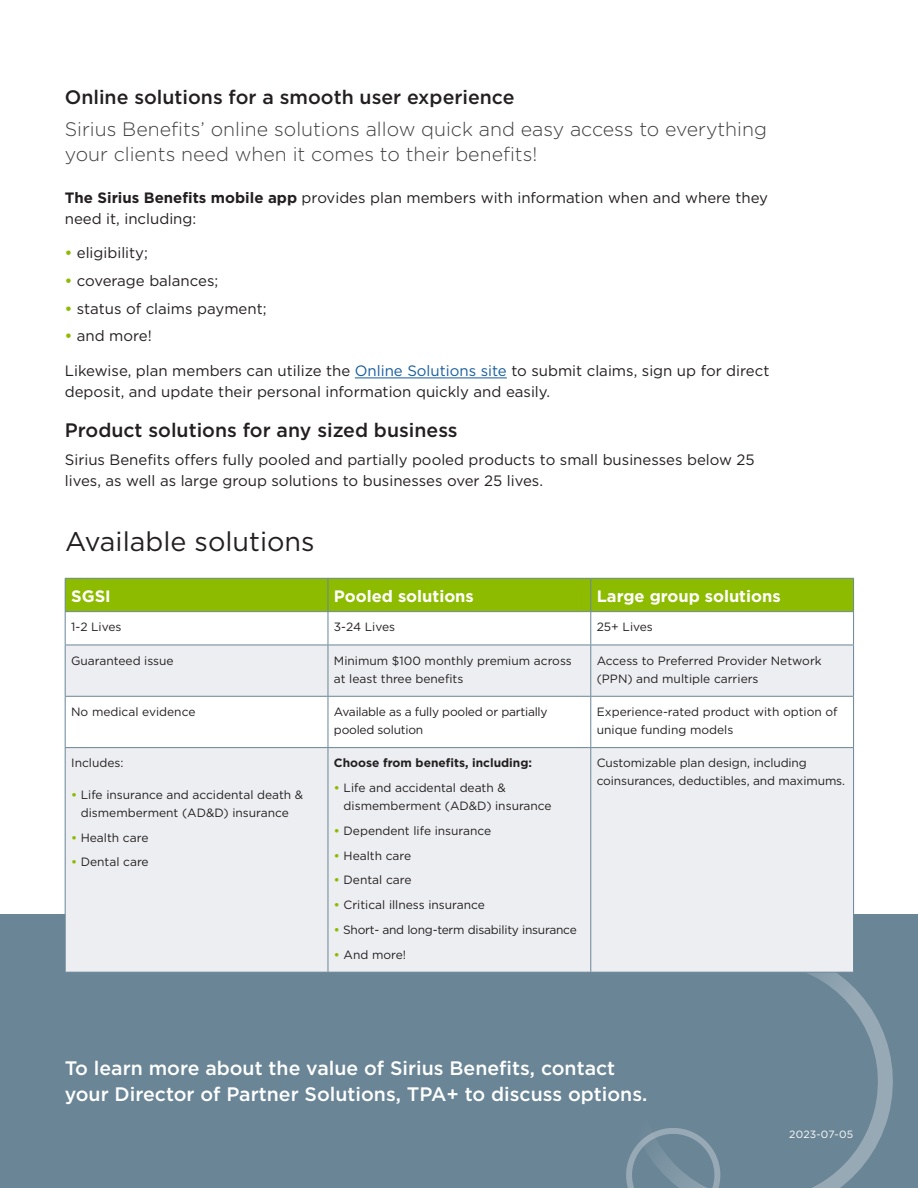
<style>
.page{position:relative;width:918px;height:1188px;background:#fff}
.page>*{position:absolute;margin:0;border:0;box-sizing:border-box;transform-origin:0 0}
.t1{font:27px "Gotham HTF";color:#231f20}
.Intro_Paragraph{font:300 19.5px/25.5px "Gotham HTF";color:#3e3e3f}
.Intro_Paragraph-2{font:500 19.5px/25.5px "Gotham HTF";color:#fff}
.t2{font:500 19.5px "Gotham HTF";color:#231f20}
.t3{font:700 16.5px "Gotham HTF";color:#fff}
.Paragraph{font:15px/21px "Gotham HTF";color:#231f20}
.Paragraph-2{font:12px/18px "Gotham HTF";color:#231f20}
.Paragraph-3{font:12px/18px "Gotham HTF";letter-spacing:-.02em;color:#231f20}
.Paragraph-4{font:700 12px "Gotham HTF";color:#231f20}
.t4{font:10.5px "Gotham HTF";letter-spacing:.02em;color:#fff}
.s1{font-weight:700}
.s2{font-weight:700;color:#8dbb00}
.s3{color:#175d9e}
</style>
<div class="page">
<div style="left:0;top:915px;width:918px;height:273px;background:#6a8596"></div>
<svg style="left:808px;top:973px;width:85px;height:215px"></svg>
<svg style="left:626px;top:1128px;width:95px;height:60px"></svg>
<hr style="left:355px;top:378px;width:152px;height:1px;background:#175d9e">
<div style="left:66px;top:579px;width:787px;height:32px;background:#8dbb00"></div>
<svg style="left:66px;top:612px;width:787px;height:33px"></svg>
<svg style="left:66px;top:646px;width:787px;height:326px;fill:#eceef1"></svg>
<hr style="left:328px;top:612px;width:1px;height:33px;background:#6a8596">
<hr style="left:65px;top:645px;width:263px;height:1px;background:#6a8596">
<hr style="left:328px;top:645px;width:263px;height:1px;background:#6a8596">
<hr style="left:328px;top:645px;width:1px;height:51px;background:#6a8596">
<hr style="left:591px;top:645px;width:263px;height:1px;background:#6a8596">
<hr style="left:65px;top:696px;width:263px;height:1px;background:#6a8596">
<hr style="left:328px;top:696px;width:263px;height:1px;background:#6a8596">
<hr style="left:328px;top:697px;width:1px;height:50px;background:#6a8596">
<hr style="left:591px;top:696px;width:263px;height:1px;background:#6a8596">
<hr style="left:65px;top:747px;width:263px;height:1px;background:#6a8596">
<hr style="left:328px;top:747px;width:263px;height:1px;background:#6a8596">
<hr style="left:328px;top:748px;width:1px;height:224px;background:#6a8596">
<hr style="left:591px;top:747px;width:263px;height:1px;background:#6a8596">
<hr style="left:65px;top:612px;width:1px;height:33px;background:#6a8596">
<hr style="left:590px;top:612px;width:1px;height:33px;background:#6a8596">
<hr style="left:853px;top:612px;width:1px;height:33px;background:#6a8596">
<hr style="left:65px;top:645px;width:1px;height:51px;background:#6a8596">
<hr style="left:590px;top:645px;width:1px;height:51px;background:#6a8596">
<hr style="left:853px;top:645px;width:1px;height:51px;background:#6a8596">
<hr style="left:65px;top:697px;width:1px;height:50px;background:#6a8596">
<hr style="left:590px;top:697px;width:1px;height:50px;background:#6a8596">
<hr style="left:853px;top:697px;width:1px;height:50px;background:#6a8596">
<hr style="left:65px;top:748px;width:1px;height:224px;background:#6a8596">
<hr style="left:590px;top:748px;width:1px;height:224px;background:#6a8596">
<hr style="left:853px;top:748px;width:1px;height:224px;background:#6a8596">
<hr style="left:65px;top:578px;width:263px;height:1px;background:#6a8596">
<hr style="left:65px;top:579px;width:1px;height:32px;background:#6a8596">
<hr style="left:65px;top:611px;width:263px;height:1px;background:#6a8596">
<hr style="left:328px;top:578px;width:263px;height:1px;background:#6a8596">
<hr style="left:328px;top:579px;width:1px;height:32px;background:#6a8596">
<hr style="left:591px;top:578px;width:263px;height:1px;background:#6a8596">
<hr style="left:590px;top:579px;width:1px;height:32px;background:#6a8596">
<hr style="left:853px;top:579px;width:1px;height:32px;background:#6a8596">
<hr style="left:328px;top:611px;width:263px;height:1px;background:#6a8596">
<hr style="left:591px;top:611px;width:263px;height:1px;background:#6a8596">
<h3 class="t2" style="left:65px;top:86px;width:451px">Online solutions for a smooth user experience</h3>
<p class="Intro_Paragraph" style="left:65px;top:116px;width:704px">Sirius Benefits’ online solutions allow quick and easy access to everything your clients need when it comes to their benefits!</p>
<p class="Paragraph" style="left:65px;top:187px;width:705px"><span class="s1">The Sirius Benefits mobile app</span> provides plan members with information when and where they need it, including:</p>
<p class="Paragraph" style="left:65px;top:242px;width:85px"><span class="s2">•</span> eligibility;</p>
<p class="Paragraph" style="left:65px;top:270px;width:155px"><span class="s2">•</span> coverage balances;</p>
<p class="Paragraph" style="left:65px;top:298px;width:203px"><span class="s2">•</span> status of claims payment;</p>
<p class="Paragraph" style="left:65px;top:325px;width:89px"><span class="s2">•</span> and more!</p>
<p class="Paragraph" style="left:65px;top:360px;width:706px">Likewise, plan members can utilize the <span class="s3">Online Solutions site</span> to submit claims, sign up for direct deposit, and update their personal information quickly and easily.</p>
<h3 class="t2" style="left:65px;top:419px;width:394px">Product solutions for any sized business</h3>
<p class="Paragraph" style="left:65px;top:449px;width:691px">Sirius Benefits offers fully pooled and partially pooled products to small businesses below 25 lives, as well as large group solutions to businesses over 25 lives.</p>
<h2 class="t1" style="left:65px;top:527px;width:251px">Available solutions</h2>
<h4 class="t3" style="left:71px;top:587px;width:41px">SGSI</h4>
<h4 class="t3" style="left:334px;top:587px;width:141px">Pooled solutions</h4>
<h4 class="t3" style="left:597px;top:587px;width:185px">Large group solutions</h4>
<p class="Paragraph-2" style="left:71px;top:618px;width:52px">1-2 Lives</p>
<p class="Paragraph-2" style="left:334px;top:618px;width:63px">3-24 Lives</p>
<p class="Paragraph-2" style="left:597px;top:618px;width:58px">25+ Lives</p>
<p class="Paragraph-2" style="left:71px;top:651px;width:104px">Guaranteed issue</p>
<p class="Paragraph-2" style="left:334px;top:651px;width:239px">Minimum $100 monthly premium across at least three benefits</p>
<p class="Paragraph-2" style="left:597px;top:651px;width:226px">Access to Preferred Provider Network (PPN) and multiple carriers</p>
<p class="Paragraph-2" style="left:71px;top:703px;width:126px">No medical evidence</p>
<p class="Paragraph-3" style="left:334px;top:703px;width:215px">Available as a fully pooled or partially pooled solution</p>
<p class="Paragraph-2" style="left:597px;top:703px;width:242px">Experience-rated product with option of unique funding models</p>
<p class="Paragraph-2" style="left:71px;top:754px;width:54px">Includes:</p>
<p class="Paragraph-2" style="left:71px;top:786px;width:234px;text-align:center"><span class="s2">•</span> Life insurance and accidental death &amp; dismemberment (AD&amp;D) insurance</p>
<p class="Paragraph-2" style="left:71px;top:828px;width:79px"><span class="s2">•</span> Health care</p>
<p class="Paragraph-2" style="left:71px;top:853px;width:79px"><span class="s2">•</span> Dental care</p>
<p class="Paragraph-4" style="left:334px;top:756px;width:200px">Choose from benefits, including:</p>
<p class="Paragraph-2" style="left:344px;top:779px;width:210px;text-indent:-10px"><span class="s2">•</span> Life and accidental death &amp; dismemberment (AD&amp;D) insurance</p>
<p class="Paragraph-2" style="left:334px;top:822px;width:159px"><span class="s2">•</span> Dependent life insurance</p>
<p class="Paragraph-2" style="left:334px;top:846px;width:79px"><span class="s2">•</span> Health care</p>
<p class="Paragraph-2" style="left:334px;top:871px;width:79px"><span class="s2">•</span> Dental care</p>
<p class="Paragraph-2" style="left:334px;top:896px;width:153px"><span class="s2">•</span> Critical illness insurance</p>
<p class="Paragraph-3" style="left:334px;top:921px;width:244px"><span class="s2">•</span> Short- and long-term disability insurance</p>
<p class="Paragraph-2" style="left:334px;top:945px;width:74px"><span class="s2">•</span> And more!</p>
<p class="Paragraph-2" style="left:597px;top:754px;width:250px">Customizable plan design, including coinsurances, deductibles, and maximums.</p>
<p class="Intro_Paragraph-2" style="left:65px;top:1055px;width:584px">To learn more about the value of Sirius Benefits, contact your Director of Partner Solutions, TPA+ to discuss options.</p>
<p class="t4" style="left:789px;top:1129px;width:65px">2023-07-05</p>
</div>
